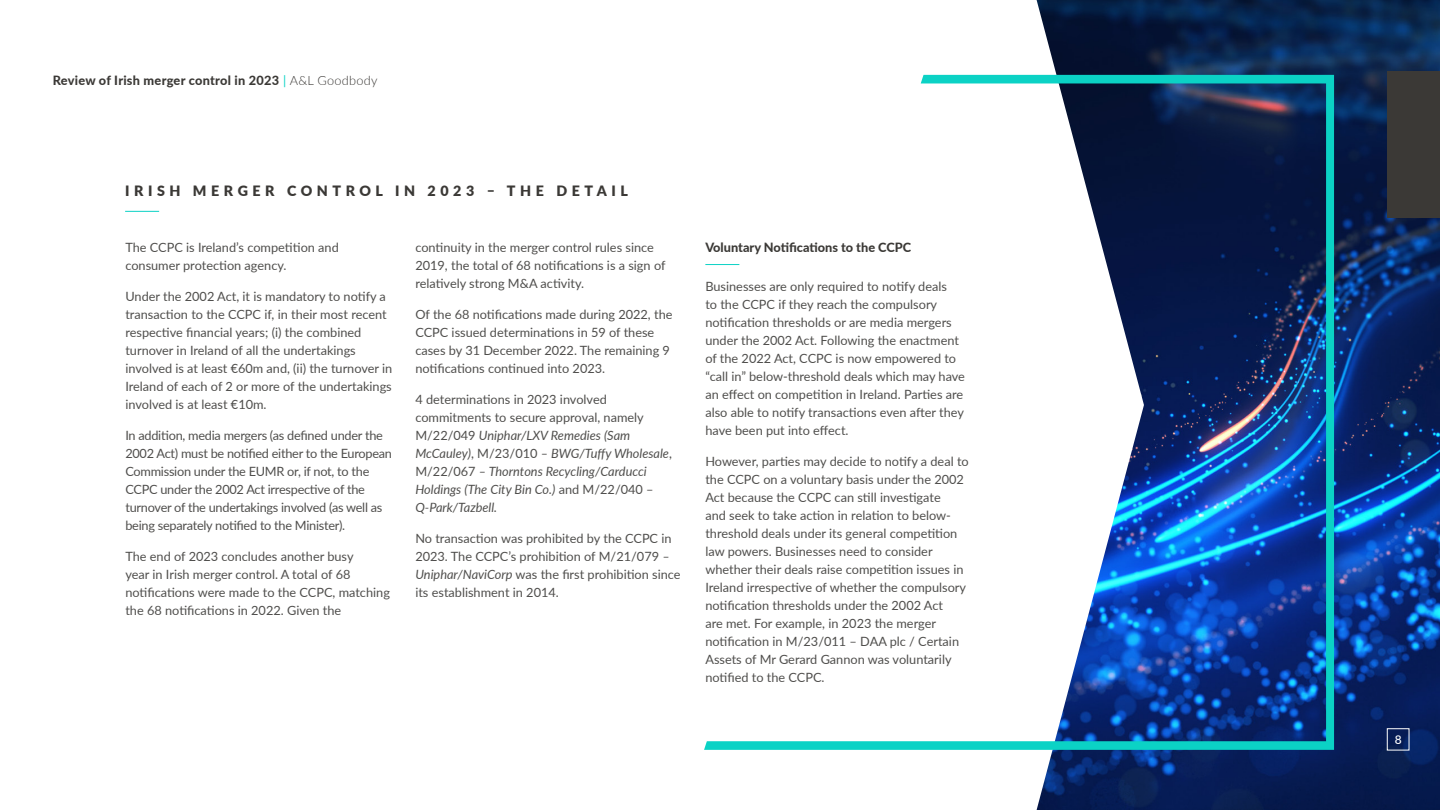
<style>
.page{position:relative;width:1440px;height:810px;background:#fff}
.page>*{position:absolute;margin:0;border:0;box-sizing:border-box;transform-origin:0 0}
.t1{font:900 14.25px "Lato";letter-spacing:.32em;color:#3b3936}
.t2{font:12.75px/18px "Lato";color:#4f4e4c}
.t3{font:12.75px/18px "Lato";letter-spacing:-.02em;color:#4f4e4c}
.t4{font:italic 12.75px/18px "Lato";color:#4f4e4c}
.t5{font:800 12.75px "Lato";letter-spacing:.005em;color:#3b3936}
.t6{font:500 12px "Lato";color:#fff}
.s1{font-weight:400;color:#0bd2c5}
.s2{font-weight:300}
.s3{font-style:normal}
.s4{font-style:italic}
</style>
<div class="page">
<img style="left:1037px;top:0;width:403px;height:810px">
<svg style="left:704px;top:75px;width:630px;height:675px"></svg>
<div style="left:1388px;top:71px;width:52px;height:147px;background:#3b3936"></div>
<div style="left:1387px;top:728px;width:22px;height:22px;border:1px solid #fff"></div>
<svg style="left:705px;top:264px;width:267px;height:1px"></svg>
<svg style="left:125px;top:211px;width:35px;height:1px"></svg>
<p class="t5" style="left:53px;top:71px;width:326px">Review of Irish merger control in 2023 <span class="s1">|</span> <span class="s2">A&amp;L Goodbody</span></p>
<p class="t1" style="left:125px;top:180px;width:504px">IRISH MERGER CONTROL IN 2023 – THE DETAIL</p>
<p class="t2" style="left:125px;top:238px;width:215px">The CCPC is Ireland’s competition and consumer protection agency.</p>
<p class="t2" style="left:125px;top:287px;width:268px">Under the 2002 Act, it is mandatory to notify a transaction to the CCPC if, in their most recent respective financial years; (i) the combined turnover in Ireland of all the undertakings involved is at least €60m and, (ii) the turnover in Ireland of each of 2 or more of the undertakings involved is at least €10m.</p>
<p class="t3" style="left:125px;top:426px;width:268px">In addition, media mergers (as defined under the 2002 Act) must be notified either to the European Commission under the EUMR or, if not, to the CCPC under the 2002 Act irrespective of the turnover of the undertakings involved (as well as being separately notified to the Minister).</p>
<p class="t2" style="left:125px;top:546px;width:266px">The end of 2023 concludes another busy<br>year in Irish merger control. A total of 68 notifications were made to the CCPC, matching the 68 notifications in 2022. Given the</p>
<p class="t2" style="left:415px;top:238px;width:252px">continuity in the merger control rules since<br>2019, the total of 68 notifications is a sign of relatively strong M&amp;A activity.</p>
<p class="t2" style="left:415px;top:305px;width:259px">Of the 68 notifications made during 2022, the CCPC issued determinations in 59 of these cases by 31 December 2022. The remaining 9 notifications continued into 2023.</p>
<p class="t4" style="left:415px;top:390px;width:258px"><span class="s3">4 determinations in 2023 involved commitments to secure approval, namely M/22/049</span> Uniphar/LXV Remedies (Sam McCauley)<span class="s3">, M/23/010</span> – BWG/Tuffy Wholesale<span class="s3">, M/22/067</span> – Thorntons Recycling/Carducci Holdings (The City Bin Co.) <span class="s3">and M/22/040 – </span>Q-Park/Tazbell.</p>
<p class="t2" style="left:415px;top:528px;width:267px">No transaction was prohibited by the CCPC in 2023. The CCPC’s prohibition of M/21/079 <span class="s4">– Uniphar/NaviCorp</span> was the first prohibition since its establishment in 2014.</p>
<p class="t5" style="left:705px;top:238px;width:207px">Voluntary Notifications to the CCPC</p>
<p class="t2" style="left:705px;top:277px;width:261px">Businesses are only required to notify deals<br>to the CCPC if they reach the compulsory notification thresholds or are media mergers under the 2002 Act. Following the enactment of the 2022 Act, CCPC is now empowered to “call in” below-threshold deals which may have an effect on competition in Ireland. Parties are also able to notify transactions even after they have been put into effect.</p>
<p class="t2" style="left:705px;top:452px;width:265px">However, parties may decide to notify a deal to the CCPC on a voluntary basis under the 2002<br>Act because the CCPC can still investigate<br>and seek to take action in relation to below&shy;threshold deals under its general competition law powers. Businesses need to consider whether their deals raise competition issues in Ireland irrespective of whether the compulsory notification thresholds under the 2002 Act<br>are met. For example, in 2023 the merger notification in M/23/011 – DAA plc / Certain Assets of Mr Gerard Gannon was voluntarily notified to the CCPC.</p>
<p class="t6" style="left:1395px;top:731px;width:8px">8</p>
</div>
